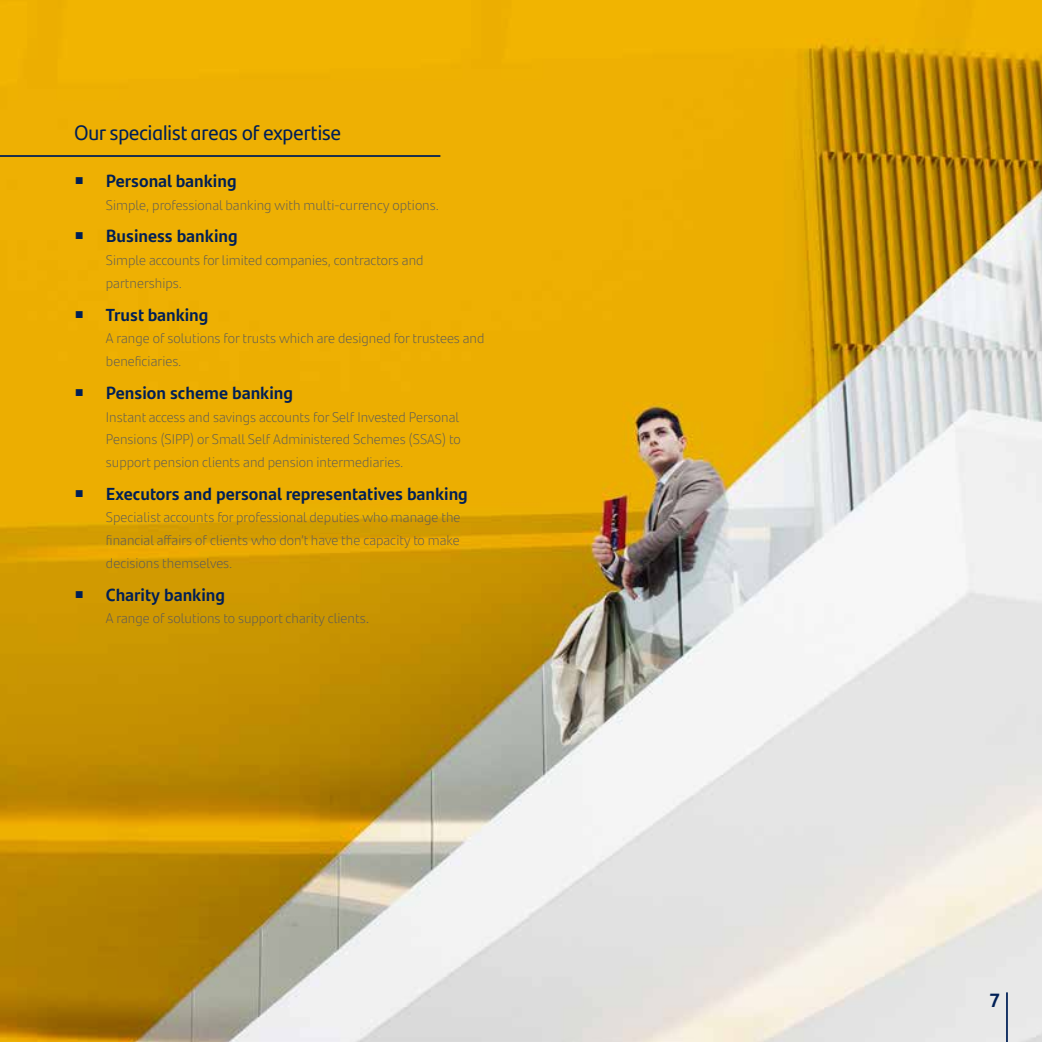
<style>
.page{position:relative;width:1042px;height:1042px;background:#fff}
.page>*{position:absolute;margin:0;border:0;box-sizing:border-box;transform-origin:0 0}
.t1{font:21px "Santander Headline";color:#001f56}
.t2{font:700 19.25px "Santander Text";color:#001f56}
.t3{font:700 17.5px "Santander Text";color:#001f56}
.t4{font:300 14px/22.8px "Santander Text";color:#58595b}
.s1{font-size:15.75px}
</style>
<div class="page">
<img style="left:0;top:0;width:1042px;height:1042px">
<hr style="left:0;top:155px;width:440px;height:2px;background:#001f56">
<hr style="left:1006px;top:992px;width:2px;height:50px;background:#001f56">
<svg style="left:76px;top:177px;width:7px;height:7px"></svg>
<svg style="left:76px;top:233px;width:7px;height:6px"></svg>
<svg style="left:76px;top:311px;width:7px;height:7px"></svg>
<svg style="left:76px;top:389px;width:7px;height:7px"></svg>
<svg style="left:76px;top:490px;width:7px;height:7px"></svg>
<svg style="left:76px;top:591px;width:7px;height:7px"></svg>
<h1 class="t1" style="left:74px;top:117px;width:268px">Our specialist areas of expertise</h1>
<p class="t3" style="left:106px;top:167px;width:132px">Personal banking</p>
<p class="t4" style="left:106px;top:193px;width:334px">Simple, professional banking with multi-currency options.</p>
<p class="t3" style="left:106px;top:223px;width:133px">Business banking</p>
<p class="t4" style="left:106px;top:248px;width:319px">Simple accounts for limited companies, contractors and partnerships.</p>
<p class="t3" style="left:106px;top:301px;width:104px">Trust banking</p>
<p class="t4" style="left:106px;top:326px;width:380px">A range of solutions for trusts which are designed for trustees and beneficiaries.</p>
<p class="t3" style="left:106px;top:379px;width:189px">Pension scheme banking</p>
<p class="t4" style="left:106px;top:405px;width:356px;text-align:justify">Instant access and savings accounts for Self Invested Personal Pensions (SIPP) or Small Self Administered Schemes (SSAS) to support pension clients and pension intermediaries.</p>
<p class="t3" style="left:106px;top:480px;width:363px">Executors and personal representatives banking</p>
<p class="t4" style="left:106px;top:505px;width:356px;text-align:justify">Specialist accounts for professional deputies who manage the financial affairs of clients who don’t have the capacity to make decisions themselves.</p>
<p class="t3" style="left:106px;top:581px;width:121px">Charity banking</p>
<p class="t4" style="left:106px;top:606px;width:265px">A range of solutions to support charity clients<span class="s1">.</span></p>
<h2 class="t2" style="left:989px;top:985px;width:12px">7</h2>
</div>
